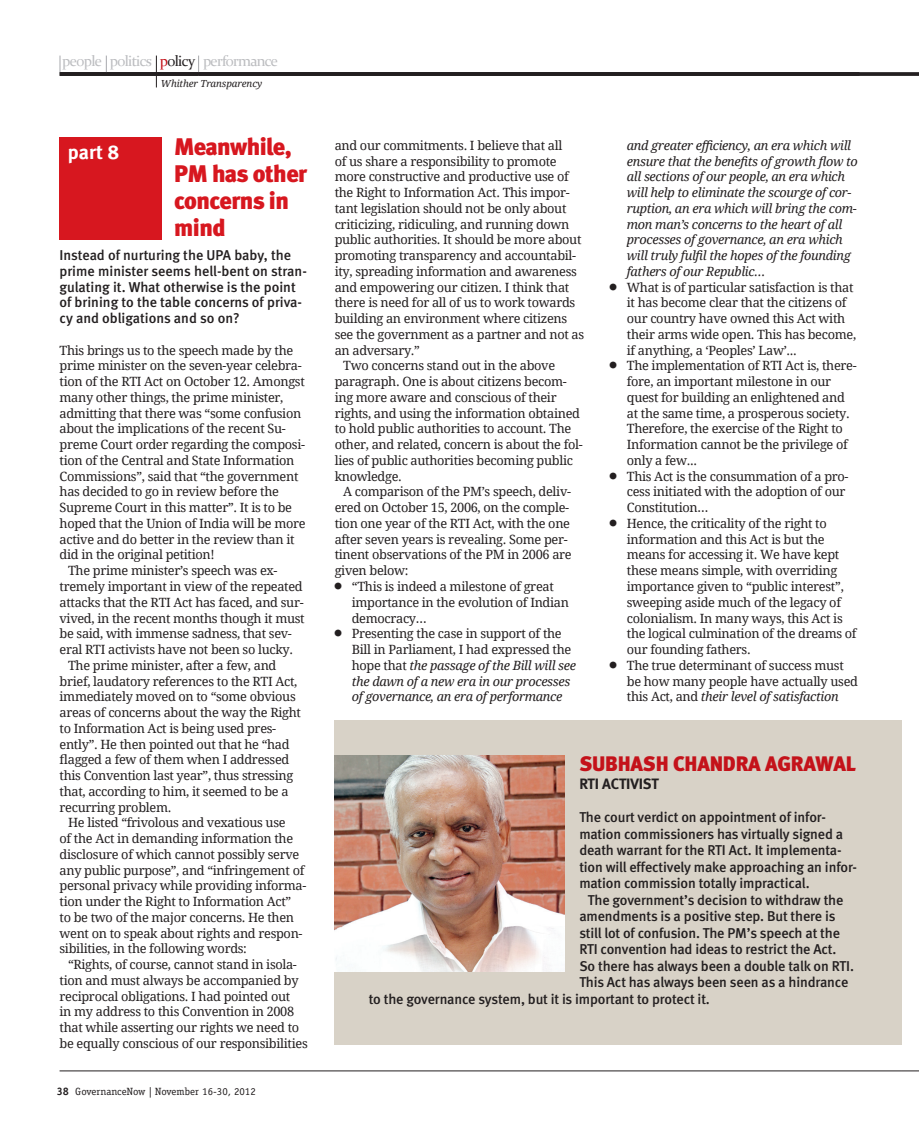
<style>
.page{position:relative;width:919px;height:1140px;background:#fff}
.page>*{position:absolute;margin:0;border:0;box-sizing:border-box;transform-origin:0 0}
.Headline_Red{font:900 24px/27px "Meta";letter-spacing:-.025em;color:#d7171f}
.BodySans-8_10{font:900 21px "Meta";letter-spacing:-.01em;color:#c4121a}
.t1{font:700 19.95px "Meta";color:#fff}
.t2{font:15px "Constantia";letter-spacing:-.05em;color:#bcbdc0}
.BodySans-8_10-2{font:700 15px "Meta";letter-spacing:-.01em;color:#231f20}
.BodySans-8_10-3{font:500 14.25px/16.5px "Meta";letter-spacing:-.01em;color:#231f20}
.Body_Sans_2{font:500 14.25px/15.8px "Meta";color:#231f20}
.BodyCopy-8_5_10_5{font:12.75px/15.8px "Droid Serif Pro";letter-spacing:-.025em;color:#231f20}
.BodyCopy-8_5_10_5-2{font:italic 12.75px/15.8px "Droid Serif Pro";letter-spacing:-.025em;color:#231f20}
.t3{font:10.5px "Officina Serif Std";color:#231f20}
.BodyCopy-8_10{font:italic 9.75px "Droid Serif Pro";letter-spacing:-.01em;color:#231f20}
.s1{color:#c4121a}
.s2{color:#231f20}
.s3{font-weight:700;font-size:10.8px}
.s4{font-style:normal}
.s5{font-style:italic}
</style>
<div class="page">
<hr style="left:60px;top:1070px;width:841px;height:1px;background:#231f20">
<svg style="left:901px;top:1070px;width:17px;height:1px"></svg>
<svg style="left:859px;top:72px;width:59px;height:4px"></svg>
<svg style="left:198px;top:56px;width:1px;height:16px"></svg>
<svg style="left:60px;top:56px;width:1px;height:16px"></svg>
<hr style="left:156px;top:56px;width:1px;height:31px;background:#231f20">
<svg style="left:106px;top:56px;width:1px;height:16px"></svg>
<hr style="left:60px;top:72px;width:799px;height:4px;background:#231f20">
<div style="left:59px;top:137px;width:102px;height:102px;background:#d7171f"></div>
<div style="left:334px;top:721px;width:567px;height:324px;background:#d8d2c7"></div>
<img style="left:334px;top:755px;width:230px;height:216px">
<p class="t2" style="left:62px;top:50px;width:217px">people politics <span class="s1">p</span><span class="s2">olicy</span> performance</p>
<p class="BodyCopy-8_10" style="left:161px;top:77px;width:103px">Whither Transparency</p>
<p class="Headline_Red" style="left:174px;top:133px;width:135px">Meanwhile,<br>PM has other concerns in mind</p>
<p class="Body_Sans_2" style="left:60px;top:247px;width:249px">Instead of nurturing the UPA baby, the prime minister seems hell-bent on stran&shy;gulating it. What otherwise is the point of brining to the table concerns of priva&shy;cy and obligations and so on?</p>
<p class="BodyCopy-8_5_10_5" style="left:60px;top:342px;width:247px">This brings us to the speech made by the prime minister on the seven-year celebra&shy;tion of the RTI Act on October 12. Amongst many other things, the prime minister, admitting that there was “some confusion about the implications of the recent Su&shy;preme Court order regarding the composi&shy;tion of the Central and State Information Commissions”, said that “the government has decided to go in review before the Supreme Court in this matter”. It is to be hoped that the Union of India will be more active and do better in the review than it did in the original petition!</p>
<p class="BodyCopy-8_5_10_5" style="left:60px;top:562px;width:247px;text-indent:9px">The prime minister’s speech was ex&shy;tremely important in view of the repeated attacks that the RTI Act has faced, and sur&shy;vived, in the recent months though it must be said, with immense sadness, that sev&shy;eral RTI activists have not been so lucky.</p>
<p class="BodyCopy-8_5_10_5" style="left:60px;top:657px;width:243px;text-indent:9px">The prime minister, after a few, and brief, laudatory references to the RTI Act, immediately moved on to “some obvious areas of concerns about the way the Right to Information Act is being used pres&shy;ently”. He then pointed out that he “had flagged a few of them when I addressed this Convention last year”, thus stressing that, according to him, it seemed to be a recurring problem.</p>
<p class="BodyCopy-8_5_10_5" style="left:60px;top:814px;width:248px;text-indent:9px">He listed “frivolous and vexatious use<br>of the Act in demanding information the disclosure of which cannot possibly serve any public purpose”, and “infringement of personal privacy while providing informa&shy;tion under the Right to Information Act”<br>to be two of the major concerns. He then went on to speak about rights and respon&shy;sibilities, in the following words:</p>
<p class="BodyCopy-8_5_10_5" style="left:60px;top:956px;width:250px;text-indent:9px">“Rights, of course, cannot stand in isola&shy;tion and must always be accompanied by reciprocal obligations. I had pointed out<br>in my address to this Convention in 2008 that while asserting our rights we need to be equally conscious of our responsibilities</p>
<p class="t1" style="left:68px;top:141px;width:53px">part 8</p>
<p class="t3" style="left:57px;top:1085px;width:200px"><span class="s3">38</span> GovernanceNow | November 16-30, 2012</p>
<p class="BodyCopy-8_5_10_5" style="left:334px;top:137px;width:251px">and our commitments. I believe that all<br>of us share a responsibility to promote more constructive and productive use of the Right to Information Act. This impor&shy;tant legislation should not be only about criticizing, ridiculing, and running down public authorities. It should be more about promoting transparency and accountabil&shy;ity, spreading information and awareness and empowering our citizen. I think that there is need for all of us to work towards building an environment where citizens see the government as a partner and not as an adversary.”</p>
<p class="BodyCopy-8_5_10_5" style="left:334px;top:357px;width:249px;text-indent:9px">Two concerns stand out in the above paragraph. One is about citizens becom&shy;ing more aware and conscious of their rights, and using the information obtained to hold public authorities to account. The other, and related, concern is about the fol&shy;lies of public authorities becoming public knowledge.</p>
<p class="BodyCopy-8_5_10_5" style="left:334px;top:483px;width:238px;text-indent:9px">A comparison of the PM’s speech, deliv&shy;ered on October 15, 2006, on the comple&shy;tion one year of the RTI Act, with the one after seven years is revealing. Some per&shy;tinent observations of the PM in 2006 are given below:</p>
<p class="BodyCopy-8_5_10_5" style="left:351px;top:578px;width:219px;text-indent:-17px">■ “This is indeed a milestone of great importance in the evolution of Indian democracy…</p>
<p class="BodyCopy-8_5_10_5-2" style="left:351px;top:625px;width:226px;text-indent:-17px">■ <span class="s4">Presenting the case in support of the Bill in Parliament, I had expressed the hope that</span> the passage of the Bill will see the dawn of a new era in our processes of governance, an era of performance</p>
<p class="BodyCopy-8_5_10_5-2" style="left:626px;top:137px;width:232px">and greater efficiency, an era which will ensure that the benefits of growth flow to all sections of our people, an era which will help to eliminate the scourge of cor&shy;ruption, an era which will bring the com&shy;mon man’s concerns to the heart of all processes of governance, an era which will truly fulfil the hopes of the founding fathers of our Republic…</p>
<p class="BodyCopy-8_5_10_5" style="left:626px;top:279px;width:231px;text-indent:-17px">■ What is of particular satisfaction is that it has become clear that the citizens of our country have owned this Act with their arms wide open. This has become, if anything, a ‘Peoples’ Law’...</p>
<p class="BodyCopy-8_5_10_5" style="left:626px;top:357px;width:231px;text-indent:-17px">■ The implementation of RTI Act is, there&shy;fore, an important milestone in our quest for building an enlightened and at the same time, a prosperous society.<br>Therefore, the exercise of the Right to Information cannot be the privilege of only a few...</p>
<p class="BodyCopy-8_5_10_5" style="left:626px;top:468px;width:223px;text-indent:-17px">■ This Act is the consummation of a pro&shy;cess initiated with the adoption of our<br>Constitution…</p>
<p class="BodyCopy-8_5_10_5" style="left:626px;top:515px;width:231px;text-indent:-17px">■ Hence, the criticality of the right to information and this Act is but the means for accessing it. We have kept these means simple, with overriding importance given to “public interest”, sweeping aside much of the legacy of colonialism. In many ways, this Act is the logical culmination of the dreams of our founding fathers.</p>
<p class="BodyCopy-8_5_10_5" style="left:626px;top:657px;width:233px;text-indent:-17px">■ The true determinant of success must be how many people have actually used this Act, and <span class="s5">their level of satisfaction</span></p>
<p class="BodySans-8_10" style="left:579px;top:751px;width:278px">SUBHASH CHANDRA AGRAWAL</p>
<p class="BodySans-8_10-2" style="left:579px;top:775px;width:81px">RTI ACTIVIST</p>
<p class="BodySans-8_10-3" style="left:579px;top:809px;width:279px">The court verdict on appointment of infor&shy;mation commissioners has virtually signed a death warrant for the RTI Act. It implementa&shy;tion will effectively make approaching an infor&shy;mation commission totally impractical.</p>
<p class="BodySans-8_10-3" style="left:587px;top:891px;width:257px">The government’s decision to withdraw the</p>
<p class="BodySans-8_10-3" style="left:579px;top:908px;width:257px">amendments is a positive step. But there is</p>
<p class="BodySans-8_10-3" style="left:579px;top:924px;width:262px">still lot of confusion. The PM’s speech at the</p>
<p class="BodySans-8_10-3" style="left:579px;top:941px;width:258px">RTI convention had ideas to restrict the Act.</p>
<p class="BodySans-8_10-3" style="left:579px;top:957px;width:276px">So there has always been a double talk on RTI.</p>
<p class="BodySans-8_10-3" style="left:579px;top:974px;width:270px">This Act has always been seen as a hindrance</p>
<p class="BodySans-8_10-3" style="left:369px;top:990px;width:342px">to the governance system, but it is important to protect it.</p>
</div>
